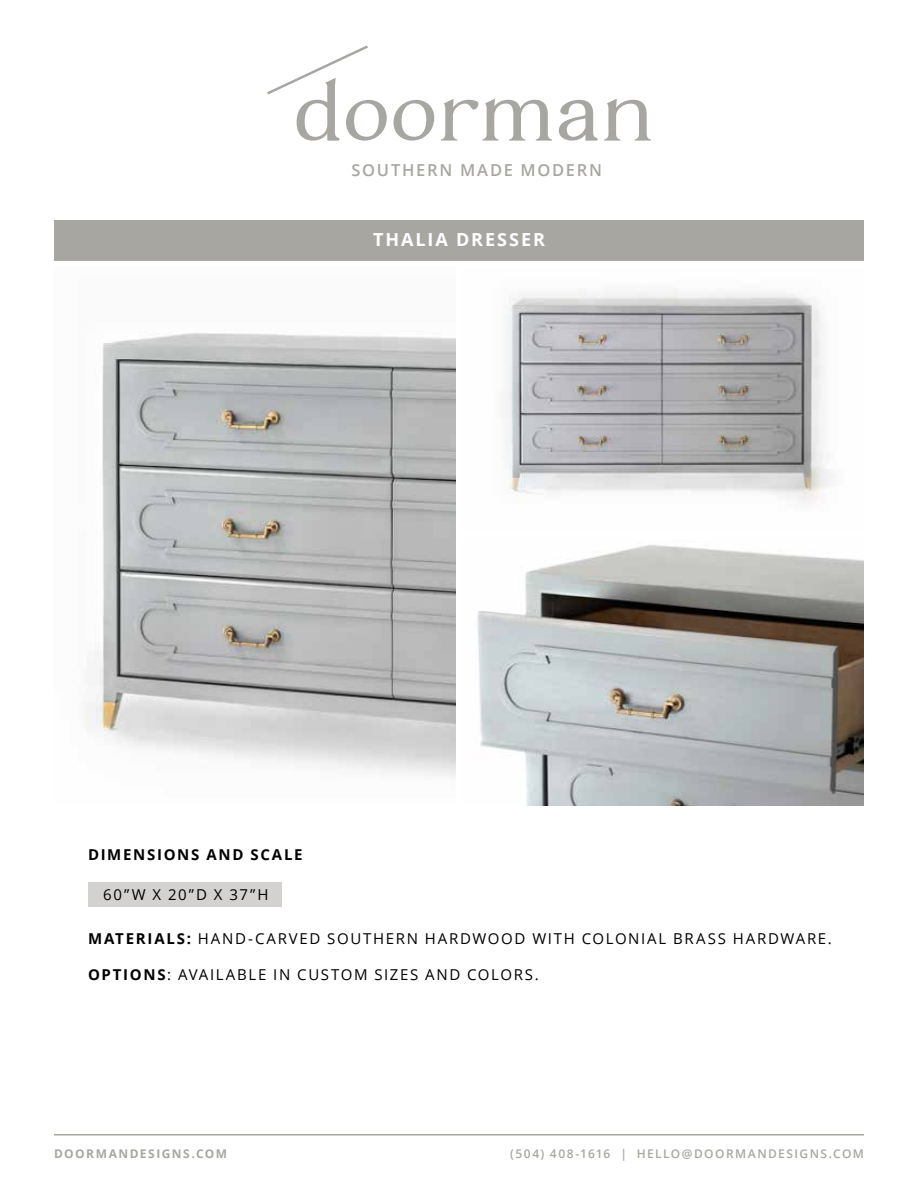
<style>
.page{position:relative;width:918px;height:1188px;background:#fff}
.page>*{position:absolute;margin:0;border:0;box-sizing:border-box;transform-origin:0 0}
.t1{font:700 18px "Open Sans";letter-spacing:.11em;color:#fff}
.t2{font:600 16.5px "Open Sans";letter-spacing:.105em;color:#a8a6a1}
.t3{font:15px "Open Sans";letter-spacing:.11em;color:#000}
.t4{font:700 15px "Open Sans";letter-spacing:.115em;color:#000}
.t5{font:600 12px "Open Sans";letter-spacing:.12em;color:#a8a6a1}
.t6{font:700 12px "Open Sans";letter-spacing:.12em;color:#a8a6a1}
.s1{font-weight:700}
</style>
<div class="page">
<svg style="left:394px;top:100px;width:40px;height:41px"></svg>
<svg style="left:267px;top:45px;width:120px;height:96px"></svg>
<svg style="left:441px;top:99px;width:111px;height:42px"></svg>
<svg style="left:604px;top:99px;width:47px;height:42px"></svg>
<svg style="left:559px;top:100px;width:38px;height:41px"></svg>
<hr style="left:54px;top:1134px;width:810px;height:2px;background:#a8a6a1">
<div style="left:54px;top:221px;width:810px;height:43px;background:#a8a6a1"></div>
<img style="left:86px;top:290px;width:778px;height:515px">
<div style="left:456px;top:264px;width:6px;height:546px;background:#fff"></div>
<div style="left:88px;top:882px;width:194px;height:25px;background:#d4d2d0"></div>
<div style="left:54px;top:261px;width:810px;height:6px;background:#fff"></div>
<div style="left:456px;top:531px;width:414px;height:6px;background:#fff"></div>
<p class="t2" style="left:351px;top:159px;width:252px">SOUTHERN MADE MODERN</p>
<p class="t1" style="left:373px;top:226px;width:173px">THALIA DRESSER</p>
<p class="t4" style="left:88px;top:844px;width:216px">DIMENSIONS AND SCALE</p>
<p class="t3" style="left:103px;top:884px;width:167px">60”W X 20”D X 37”H</p>
<p class="t3" style="left:88px;top:928px;width:745px"><span class="s1">MATERIALS:</span> HAND-CARVED SOUTHERN HARDWOOD WITH COLONIAL BRASS HARDWARE.</p>
<p class="t3" style="left:88px;top:964px;width:452px"><span class="s1">OPTIONS</span>: AVAILABLE IN CUSTOM SIZES AND COLORS.</p>
<p class="t6" style="left:54px;top:1145px;width:175px">DOORMANDESIGNS.COM</p>
<p class="t5" style="left:510px;top:1146px;width:355px">(504) 408-1616 | HELLO@DOORMANDESIGNS.COM</p>
</div>
